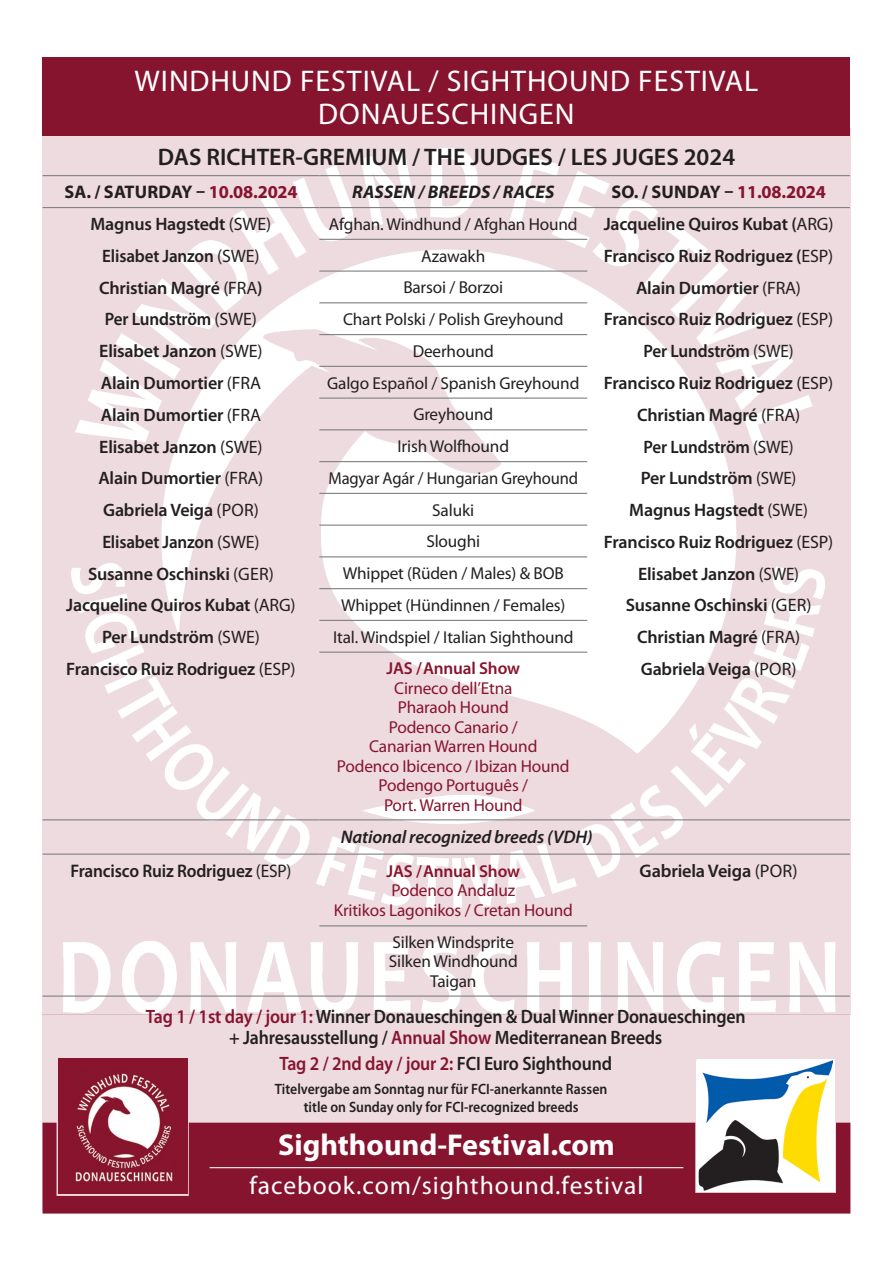
<style>
.page{position:relative;width:893px;height:1263px;background:#fff}
.page>*{position:absolute;margin:0;border:0;box-sizing:border-box;transform-origin:0 0}
.t1{font:700 30.15px "Myriad Pro";color:#fff}
.t2{font:30px/33.9px "Myriad Pro";letter-spacing:.03em;color:#fff;text-align:center}
.t3{font:25.5px "Myriad Pro";letter-spacing:.04em;color:#fff}
.t4{font:600 24px "Myriad Pro";color:#231f20}
.t5{font:600 19.35px/20.2px "Myriad Pro";letter-spacing:-.01em;color:#231f20;text-align:center;scale:.92 1}
.t6{font:600 19.35px "Myriad Pro";letter-spacing:-.01em;color:#87142e;scale:.92 1}
.t7{font:700 18.3px "Myriad Pro";letter-spacing:-.01em;color:#231f20}
.t8{font:italic 600 18.3px "Myriad Pro";letter-spacing:-.01em;color:#231f20}
.t9{font:600 18.3px "Myriad Pro";letter-spacing:-.01em;color:#231f20;scale:.95 1}
.t10{font:italic 700 18.3px "Myriad Pro";letter-spacing:.01em;color:#231f20}
.t11{font:600 18.3px "Myriad Pro";letter-spacing:-.01em;color:#231f20}
.t12{font:600 18px "Myriad Pro";letter-spacing:-.01em;color:#231f20}
.t13{font:600 18px "Myriad Pro";letter-spacing:-.01em;color:#231f20;scale:.95 1}
.t14{font:17.25px/19.5px "Myriad Pro";letter-spacing:-.01em;color:#231f20;text-align:center}
.t15{font:17.25px/19.5px "Myriad Pro";letter-spacing:-.01em;color:#87142e;text-align:center}
.t16{font:17.25px "Myriad Pro";letter-spacing:-.01em;color:#231f20;scale:.96 1}
.t17{font:600 17.25px "Myriad Pro";letter-spacing:-.01em;color:#87142e}
.t18{font:600 15px/18px "Myriad Pro";color:#231f20;text-align:center;scale:.92 1}
.s1{color:#87142e}
.s2{font-weight:400}
.s3{color:#231f20}
</style>
<div class="page">
<div style="left:43px;top:57px;width:807px;height:79px;background:#87142e"></div>
<img style="left:43px;top:136px;width:807px;height:879px">
<div style="left:43px;top:1015px;width:807px;height:195px;background:#eddbdf"></div>
<hr style="left:43px;top:175px;width:276px;height:1px;background:#808285">
<hr style="left:319px;top:175px;width:268px;height:1px;background:#808285">
<hr style="left:587px;top:175px;width:263px;height:1px;background:#808285">
<hr style="left:43px;top:207px;width:276px;height:1px;background:#808285">
<hr style="left:319px;top:207px;width:268px;height:1px;background:#808285">
<hr style="left:587px;top:207px;width:263px;height:1px;background:#808285">
<hr style="left:319px;top:239px;width:268px;height:1px;background:#808285">
<hr style="left:319px;top:270px;width:268px;height:2px;background:#808285">
<hr style="left:319px;top:302px;width:268px;height:1px;background:#808285">
<hr style="left:319px;top:334px;width:268px;height:1px;background:#808285">
<hr style="left:319px;top:366px;width:268px;height:1px;background:#808285">
<hr style="left:319px;top:397px;width:268px;height:2px;background:#808285">
<hr style="left:319px;top:429px;width:268px;height:1px;background:#808285">
<hr style="left:319px;top:461px;width:268px;height:1px;background:#808285">
<hr style="left:319px;top:493px;width:268px;height:1px;background:#808285">
<hr style="left:319px;top:525px;width:268px;height:1px;background:#808285">
<hr style="left:319px;top:556px;width:268px;height:1px;background:#808285">
<hr style="left:319px;top:588px;width:268px;height:1px;background:#808285">
<hr style="left:319px;top:620px;width:268px;height:1px;background:#808285">
<hr style="left:319px;top:652px;width:268px;height:1px;background:#808285">
<hr style="left:43px;top:819px;width:276px;height:1px;background:#808285">
<hr style="left:319px;top:819px;width:268px;height:1px;background:#808285">
<hr style="left:587px;top:819px;width:263px;height:1px;background:#808285">
<hr style="left:43px;top:853px;width:276px;height:2px;background:#808285">
<hr style="left:319px;top:853px;width:268px;height:2px;background:#808285">
<hr style="left:587px;top:853px;width:263px;height:2px;background:#808285">
<hr style="left:319px;top:925px;width:268px;height:1px;background:#808285">
<hr style="left:43px;top:995px;width:276px;height:2px;background:#808285">
<hr style="left:319px;top:995px;width:268px;height:2px;background:#808285">
<hr style="left:587px;top:995px;width:263px;height:2px;background:#808285">
<div style="left:43px;top:1123px;width:807px;height:90px;background:#87142e"></div>
<hr style="left:210px;top:1167px;width:473px;height:1px;background:#fff">
<img style="left:58px;top:1059px;width:129px;height:134px">
<div style="left:697px;top:1059px;width:137px;height:132px;background:#fff"></div>
<img style="left:698px;top:1061px;width:135px;height:130px">
<h2 class="t2" style="left:135px;top:64px;width:625px">WINDHUND FESTIVAL / SIGHTHOUND FESTIVAL<br>DONAUESCHINGEN</h2>
<h3 class="t4" style="left:158px;top:144px;width:579px">DAS RICHTER-GREMIUM / THE JUDGES / LES JUGES 2024</h3>
<p class="t7" style="left:64px;top:182px;width:235px">SA. / SATURDAY – <span class="s1">10.08.2024</span></p>
<p class="t10" style="left:352px;top:182px;width:204px">RASSEN / BREEDS / RACES</p>
<p class="t7" style="left:611px;top:182px;width:216px">SO. / SUNDAY – <span class="s1">11.08.2024</span></p>
<p class="t12" style="left:91px;top:214px;width:182px">Magnus Hagstedt <span class="s2">(SWE)</span></p>
<p class="t14" style="left:329px;top:215px;width:250px">Afghan. Windhund / Afghan Hound</p>
<p class="t12" style="left:604px;top:214px;width:231px">Jacqueline Quiros Kubat (<span class="s2">ARG)</span></p>
<p class="t13" style="left:102px;top:246px;width:167px">Elisabet Janzon <span class="s2">(SWE)</span></p>
<p class="t14" style="left:421px;top:246px;width:66px">Azawakh</p>
<p class="t12" style="left:604px;top:246px;width:231px">Francisco Ruiz Rodriguez (<span class="s2">ESP)</span></p>
<p class="t12" style="left:99px;top:278px;width:165px">Christian Magré <span class="s2">(FRA</span>)</p>
<p class="t14" style="left:403px;top:278px;width:101px">Barsoi / Borzoi</p>
<p class="t12" style="left:636px;top:278px;width:166px">Alain Dumortier <span class="s2">(FRA)</span></p>
<p class="t13" style="left:105px;top:309px;width:162px">Per Lundström <span class="s2">(SWE)</span></p>
<p class="t14" style="left:343px;top:310px;width:222px">Chart Polski / Polish Greyhound</p>
<p class="t12" style="left:604px;top:309px;width:231px">Francisco Ruiz Rodriguez <span class="s2">(ESP)</span></p>
<p class="t12" style="left:99px;top:341px;width:165px">Elisabet Janzon <span class="s2">(SWE)</span></p>
<p class="t14" style="left:413px;top:342px;width:83px">Deerhound</p>
<p class="t13" style="left:644px;top:341px;width:159px">Per Lundström <span class="s2">(SWE)</span></p>
<p class="t12" style="left:101px;top:373px;width:162px">Alain Dumortier <span class="s2">(FRA</span></p>
<p class="t14" style="left:327px;top:373px;width:254px">Galgo Español / Spanish Greyhound</p>
<p class="t12" style="left:604px;top:373px;width:231px">Francisco Ruiz Rodriguez <span class="s2">(ESP)</span></p>
<p class="t12" style="left:101px;top:405px;width:162px">Alain Dumortier <span class="s2">(FRA</span></p>
<p class="t14" style="left:413px;top:405px;width:81px">Greyhound</p>
<p class="t12" style="left:637px;top:405px;width:165px">Christian Magré <span class="s2">(FRA)</span></p>
<p class="t12" style="left:99px;top:436px;width:165px">Elisabet Janzon <span class="s2">(SWE)</span></p>
<p class="t14" style="left:397px;top:437px;width:113px">Irish Wolfhound</p>
<p class="t13" style="left:644px;top:436px;width:159px">Per Lundström <span class="s2">(SWE)</span></p>
<p class="t12" style="left:98px;top:468px;width:166px">Alain Dumortier <span class="s2">(FRA)</span></p>
<p class="t16" style="left:328px;top:469px;width:262px">Magyar Agár / Hungarian Greyhound</p>
<p class="t12" style="left:641px;top:468px;width:157px">Per Lundström <span class="s2">(SWE)</span></p>
<p class="t12" style="left:103px;top:500px;width:157px">Gabriela Veiga <span class="s2">(POR)</span></p>
<p class="t14" style="left:432px;top:500px;width:43px">Saluki</p>
<p class="t12" style="left:629px;top:500px;width:180px">Magnus Hagstedt <span class="s2">(SWE)</span></p>
<p class="t13" style="left:102px;top:532px;width:167px">Elisabet Janzon <span class="s2">(SWE)</span></p>
<p class="t14" style="left:426px;top:532px;width:55px">Sloughi</p>
<p class="t12" style="left:604px;top:532px;width:231px">Francisco Ruiz Rodriguez <span class="s2">(ESP)</span></p>
<p class="t12" style="left:88px;top:563px;width:187px">Susanne Oschinski <span class="s2">(GER)</span></p>
<p class="t14" style="left:343px;top:564px;width:222px">Whippet (Rüden / Males) &amp; BOB</p>
<p class="t12" style="left:638px;top:563px;width:163px">Elisabet Janzon <span class="s2">(SWE)</span></p>
<p class="t12" style="left:66px;top:595px;width:231px">Jacqueline Quiros Kubat <span class="s2">(ARG)</span></p>
<p class="t14" style="left:341px;top:596px;width:226px">Whippet (Hündinnen / Females)</p>
<p class="t12" style="left:626px;top:595px;width:187px">Susanne Oschinski <span class="s2">(GER)</span></p>
<p class="t12" style="left:102px;top:627px;width:159px">Per Lundström <span class="s2">(SWE)</span></p>
<p class="t14" style="left:333px;top:627px;width:242px">Ital. Windspiel / Italian Sighthound</p>
<p class="t12" style="left:637px;top:627px;width:165px">Christian Magré <span class="s2">(FRA)</span></p>
<p class="t12" style="left:66px;top:659px;width:231px">Francisco Ruiz Rodriguez <span class="s2">(ESP)</span></p>
<p class="t17" style="left:387px;top:659px;width:135px">JAS /Annual Show</p>
<p class="t15" style="left:337px;top:678px;width:234px">Cirneco dell’Etna<br>Pharaoh Hound<br>Podenco Canario /<br>Canarian Warren Hound<br>Podenco Ibicenco / Ibizan Hound<br>Podengo Português /<br>Port. Warren Hound</p>
<p class="t12" style="left:641px;top:659px;width:157px">Gabriela Veiga <span class="s2">(POR)</span></p>
<p class="t8" style="left:341px;top:826px;width:253px">National recognized breeds (VDH)</p>
<p class="t9" style="left:70px;top:861px;width:234px">Francisco Ruiz Rodriguez <span class="s2">(ESP)</span></p>
<p class="t17" style="left:387px;top:862px;width:135px">JAS /Annual Show</p>
<p class="t15" style="left:334px;top:881px;width:241px">Podenco Andaluz<br>Kritikos Lagonikos / Cretan Hound</p>
<p class="t14" style="left:389px;top:933px;width:130px">Silken Windsprite<br>Silken Windhound<br>Taigan</p>
<p class="t11" style="left:640px;top:861px;width:159px">Gabriela Veiga <span class="s2">(POR)</span></p>
<p class="t5" style="left:146px;top:1007px;width:653px"><span class="s1">Tag 1 / 1st day / jour 1:</span> Winner Donaueschingen &amp; Dual Winner Donaueschingen + Jahresausstellung / <span class="s1">Annual Show</span> Mediterranean Breeds</p>
<p class="t6" style="left:279px;top:1053px;width:363px">Tag 2 / 2nd day / jour 2: <span class="s3">FCI Euro Sighthound</span></p>
<p class="t18" style="left:275px;top:1080px;width:363px">Titelvergabe am Sonntag nur für FCI-anerkannte Rassen title on Sunday only for FCI-recognized breeds</p>
<h1 class="t1" style="left:278px;top:1128px;width:338px">Sighthound-Festival.com</h1>
<h3 class="t3" style="left:249px;top:1171px;width:396px">facebook.com/sighthound.festival</h3>
</div>
